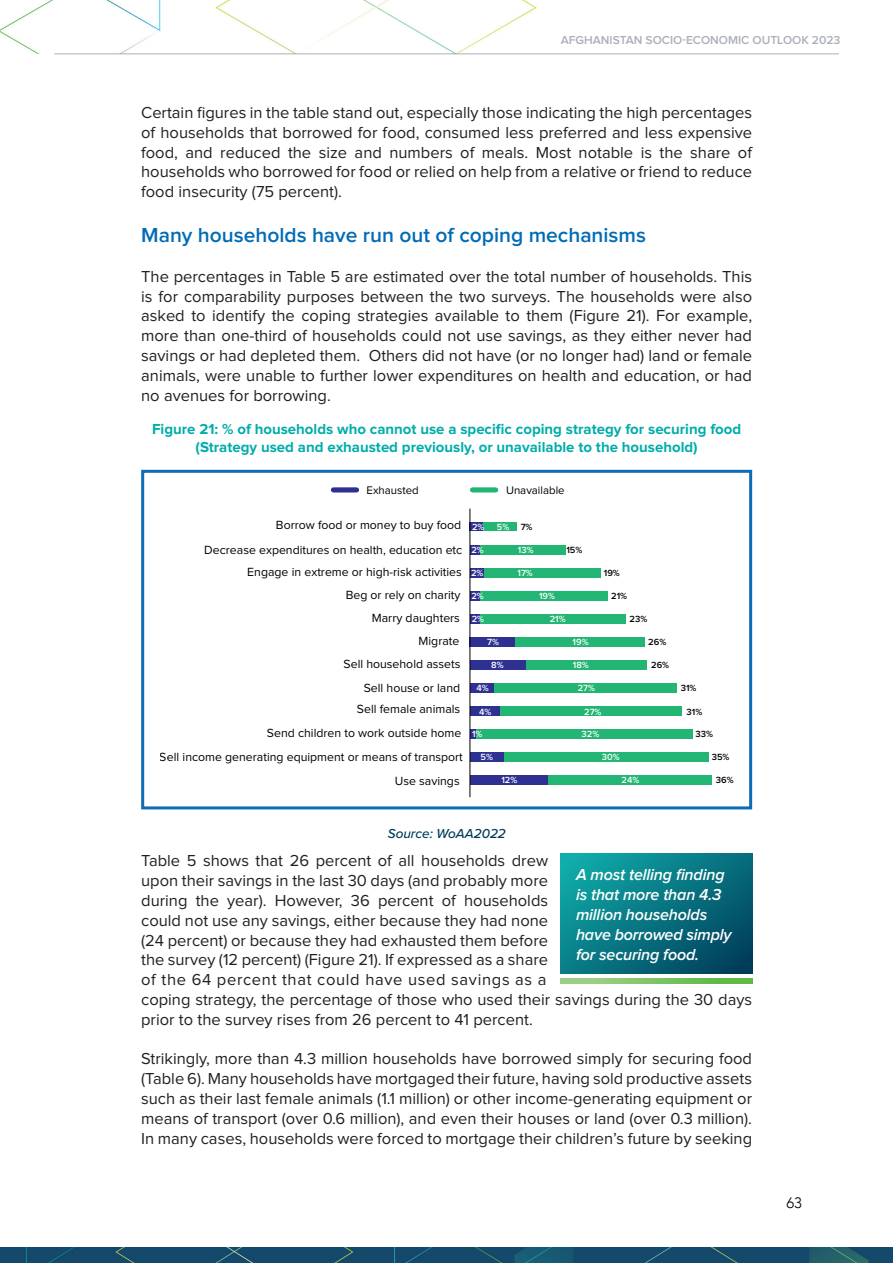
<style>
.page{position:relative;width:893px;height:1263px;background:#fff}
.page>*{position:absolute;margin:0;border:0;box-sizing:border-box;transform-origin:0 0}
.Header_3{font:600 21px "Proxima Nova";color:#006bb6}
.t1{font:16.5px/19.8px "Proxima Nova";color:#231f20;text-align:justify}
.Quote_-_Box_text{font:italic 600 16.5px/19.8px "Proxima Nova";letter-spacing:-.01em;color:#fff}
.Figure_-_title{font:700 15px "Proxima Nova";color:#00adaa}
.t2{font:300 15px "Avenir";color:#000}
.Source_-_Figure_Tabl{font:italic 500 13.5px "Proxima Nova";color:#003c58}
.t3{font:12.3px/23.2px "Proxima Nova";color:#000;text-align:right}
.t4{font:600 12px "Proxima Nova";color:#787e8c}
.t5{font:11.4px "Proxima Nova";color:#000}
.t6{font:600 9.3px "Proxima Nova";color:#fff}
.t7{font:600 9.3px "Proxima Nova";color:#000}
</style>
<div class="page">
<img style="left:0;top:0;width:588px;height:54px">
<img style="left:0;top:1247px;width:893px;height:16px">
<hr style="left:54px;top:54px;width:785px;height:1px;background:#787e8c">
<div style="left:141px;top:470px;width:611px;height:339px;border:3px solid #0d6cb6"></div>
<div style="left:470px;top:522px;width:13px;height:9px;background:#2e3192"></div>
<div style="left:470px;top:545px;width:10px;height:9px;background:#2e3192"></div>
<div style="left:470px;top:568px;width:14px;height:9px;background:#2e3192"></div>
<div style="left:470px;top:591px;width:10px;height:9px;background:#2e3192"></div>
<div style="left:470px;top:614px;width:11px;height:9px;background:#2e3192"></div>
<div style="left:470px;top:637px;width:45px;height:9px;background:#2e3192"></div>
<div style="left:470px;top:660px;width:57px;height:9px;background:#2e3192"></div>
<div style="left:470px;top:683px;width:25px;height:10px;background:#2e3192"></div>
<div style="left:470px;top:706px;width:30px;height:10px;background:#2e3192"></div>
<div style="left:470px;top:729px;width:6px;height:9px;background:#2e3192"></div>
<div style="left:470px;top:752px;width:35px;height:10px;background:#2e3192"></div>
<div style="left:470px;top:775px;width:79px;height:10px;background:#2e3192"></div>
<div style="left:483px;top:522px;width:34px;height:9px;background:#22b573"></div>
<div style="left:480px;top:545px;width:86px;height:9px;background:#22b573"></div>
<div style="left:484px;top:568px;width:117px;height:9px;background:#22b573"></div>
<div style="left:480px;top:591px;width:128px;height:9px;background:#22b573"></div>
<div style="left:481px;top:614px;width:145px;height:9px;background:#22b573"></div>
<div style="left:515px;top:637px;width:130px;height:9px;background:#22b573"></div>
<div style="left:527px;top:660px;width:120px;height:9px;background:#22b573"></div>
<div style="left:495px;top:683px;width:182px;height:10px;background:#22b573"></div>
<div style="left:500px;top:706px;width:181px;height:10px;background:#22b573"></div>
<div style="left:476px;top:729px;width:216px;height:9px;background:#22b573"></div>
<div style="left:505px;top:752px;width:204px;height:10px;background:#22b573"></div>
<div style="left:549px;top:775px;width:163px;height:10px;background:#22b573"></div>
<hr style="left:470px;top:509px;width:1px;height:288px;background:#000">
<div style="left:333px;top:487px;width:24px;height:5px;background:#2e3192"></div>
<div style="left:472px;top:487px;width:24px;height:5px;background:#22b573"></div>
<svg style="left:561px;top:853px;width:191px;height:120px;background:#087581"></svg>
<svg style="left:561px;top:978px;width:191px;height:6px"></svg>
<p class="t4" style="left:561px;top:35px;width:281px">AFGHANISTAN SOCIO-ECONOMIC OUTLOOK 2023</p>
<p class="t1" style="left:141px;top:103px;width:612px">Certain figures in the table stand out, especially those indicating the high percentages of households that borrowed for food, consumed less preferred and less expensive food, and reduced the size and numbers of meals. Most notable is the share of households who borrowed for food or relied on help from a relative or friend to reduce food insecurity (75 percent).</p>
<p class="Header_3" style="left:141px;top:226px;width:506px">Many households have run out of coping mechanisms</p>
<p class="t1" style="left:141px;top:267px;width:612px">The percentages in Table 5 are estimated over the total number of households. This is for comparability purposes between the two surveys. The households were also asked to identify the coping strategies available to them (Figure 21). For example, more than one-third of households could not use savings, as they either never had savings or had depleted them. Others did not have (or no longer had) land or female animals, were unable to further lower expenditures on health and education, or had no avenues for borrowing.</p>
<p class="Figure_-_title" style="left:152px;top:422px;width:591px">Figure 21: % of households who cannot use a specific coping strategy for securing food</p>
<p class="Figure_-_title" style="left:196px;top:440px;width:504px">(Strategy used and exhausted previously, or unavailable to the household)</p>
<p class="t5" style="left:367px;top:485px;width:54px">Exhausted</p>
<p class="t5" style="left:506px;top:485px;width:60px">Unavailable</p>
<p class="t3" style="left:204px;top:513px;width:259px;line-height:24.8px">Borrow food or money to buy food<br>Decrease expenditures on health, education etc</p>
<p class="t3" style="left:247px;top:561px;width:216px">Engage in extreme or high-risk activities<br>Beg or rely on charity<br>Marry daughters<br>Migrate<br>Sell household assets<br>Sell house or land</p>
<p class="t3" style="left:160px;top:698px;width:305px;line-height:23.9px">Sell female animals<br>Send children to work outside home<br>Sell income generating equipment or means of transport<br>Use savings</p>
<p class="t6" style="left:472px;top:522px;width:14px">2%</p>
<p class="t6" style="left:471px;top:546px;width:14px">2%</p>
<p class="t6" style="left:471px;top:569px;width:14px">2%</p>
<p class="t6" style="left:471px;top:592px;width:14px">2%</p>
<p class="t6" style="left:472px;top:615px;width:14px">2%</p>
<p class="t6" style="left:497px;top:522px;width:14px">5%</p>
<p class="t7" style="left:521px;top:522px;width:13px">7%</p>
<p class="t6" style="left:518px;top:546px;width:17px">13%</p>
<p class="t6" style="left:517px;top:569px;width:17px">17%</p>
<p class="t7" style="left:566px;top:546px;width:18px">15%</p>
<p class="t6" style="left:539px;top:592px;width:18px">19%</p>
<p class="t6" style="left:550px;top:615px;width:17px">21%</p>
<p class="t7" style="left:604px;top:569px;width:18px">19%</p>
<p class="t7" style="left:611px;top:592px;width:17px">21%</p>
<p class="t7" style="left:630px;top:615px;width:19px">23%</p>
<p class="t6" style="left:487px;top:637px;width:13px">7%</p>
<p class="t6" style="left:491px;top:661px;width:14px">8%</p>
<p class="t6" style="left:476px;top:684px;width:14px">4%</p>
<p class="t6" style="left:479px;top:707px;width:14px">4%</p>
<p class="t6" style="left:472px;top:730px;width:12px">1%</p>
<p class="t6" style="left:481px;top:753px;width:14px">5%</p>
<p class="t6" style="left:501px;top:776px;width:17px">12%</p>
<p class="t6" style="left:573px;top:637px;width:18px">19%</p>
<p class="t6" style="left:573px;top:661px;width:17px">18%</p>
<p class="t6" style="left:578px;top:684px;width:19px">27%</p>
<p class="t6" style="left:584px;top:707px;width:19px">27%</p>
<p class="t6" style="left:582px;top:730px;width:19px">32%</p>
<p class="t6" style="left:602px;top:753px;width:19px">30%</p>
<p class="t6" style="left:621px;top:776px;width:19px">24%</p>
<p class="t7" style="left:648px;top:637px;width:20px">26%</p>
<p class="t7" style="left:651px;top:661px;width:20px">26%</p>
<p class="t7" style="left:681px;top:684px;width:17px">31%</p>
<p class="t7" style="left:687px;top:707px;width:17px">31%</p>
<p class="t7" style="left:696px;top:730px;width:19px">33%</p>
<p class="t7" style="left:712px;top:753px;width:19px">35%</p>
<p class="t7" style="left:716px;top:776px;width:19px">36%</p>
<p class="Source_-_Figure_Tabl" style="left:388px;top:824px;width:120px">Source: WoAA2022</p>
<p class="t1" style="left:141px;top:851px;width:408px">Table 5 shows that 26 percent of all households drew upon their savings in the last 30 days (and probably more during the year). However, 36 percent of households could not use any savings, either because they had none (24 percent) or because they had exhausted them before the survey (12 percent) (Figure 21). If expressed as a share of the 64 percent that could have used savings as a</p>
<p class="t1" style="left:141px;top:990px;width:612px">coping strategy, the percentage of those who used their savings during the 30 days prior to the survey rises from 26 percent to 41 percent.</p>
<p class="t1" style="left:141px;top:1049px;width:612px">Strikingly, more than 4.3 million households have borrowed simply for securing food (Table 6). Many households have mortgaged their future, having sold productive assets such as their last female animals (1.1 million) or other income-generating equipment or means of transport (over 0.6 million), and even their houses or land (over 0.3 million).<br>In many cases, households were forced to mortgage their children’s future by seeking</p>
<p class="Quote_-_Box_text" style="left:576px;top:866px;width:157px">A most telling finding is that more than 4.3 million households have borrowed simply for securing food.</p>
<p class="t2" style="left:786px;top:1194px;width:17px">63</p>
</div>
